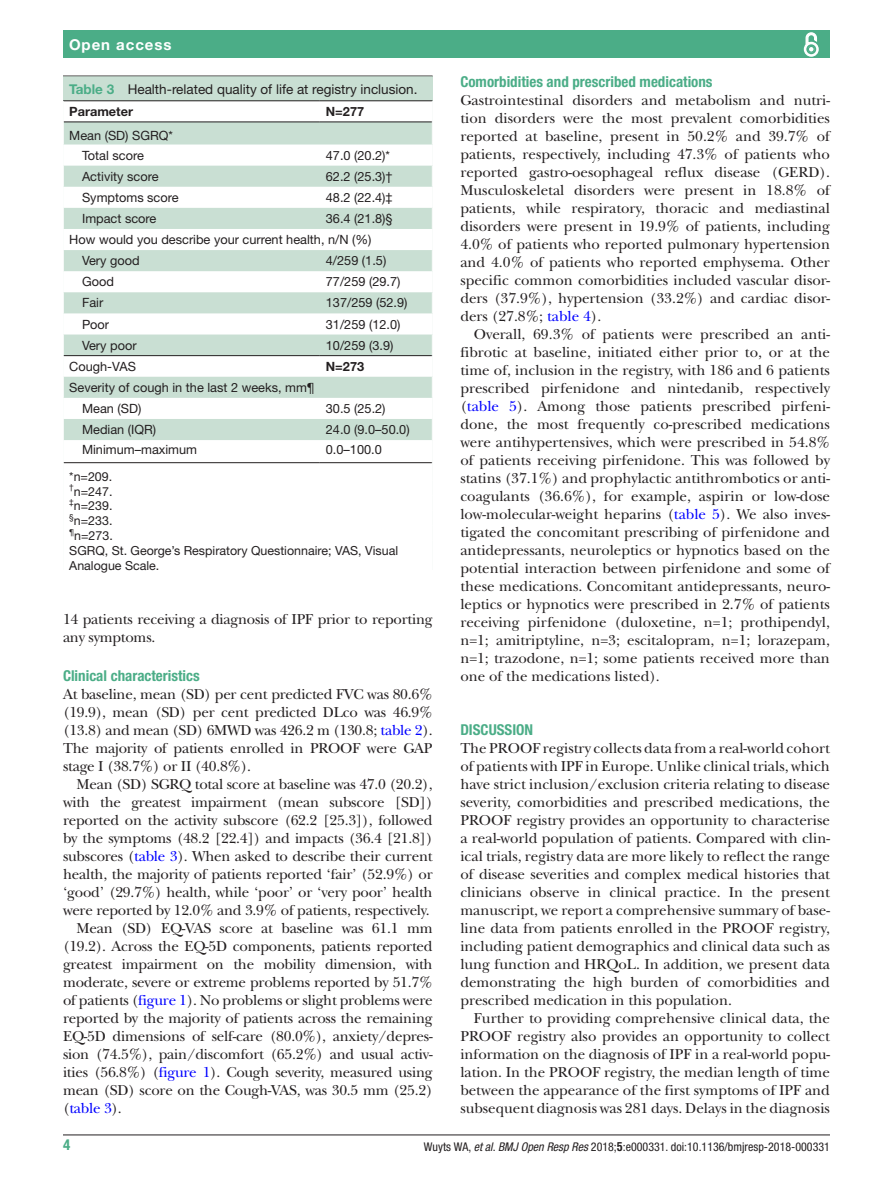
<style>
.page{position:relative;width:893px;height:1191px;background:#fff}
.page>*{position:absolute;margin:0;border:0;box-sizing:border-box;transform-origin:0 0}
.t1{font:15px/18px "New Baskerville";letter-spacing:-.015em;color:#231f20;text-align:justify}
.t2{font:700 condensed 15px "Helvetica Neue LT Std";color:#4bad87}
.t3{font:700 15px "Helvetica Neue LT Std";letter-spacing:.065em;color:#fff}
.t4{font:15px "New Baskerville";letter-spacing:-.015em;color:#00f}
.t5{font:13.5px "Helvetica Neue LT Std";color:#231f20}
.t6{font:12.75px/19.6px "Helvetica Neue LT Std";color:#231f20}
.t7{font:700 12.75px "Helvetica Neue LT Std";color:#231f20}
.t8{font:12.45px/15px "Helvetica Neue LT Std";color:#231f20}
.t9{font:condensed 12px "Helvetica Neue LT Std";color:#231f20}
.t10{font:8.25px "Helvetica Neue LT Std";color:#231f20}
.s1{font-weight:700;color:#4bad87}
.s2{color:#00f}
.s3{color:#231f20}
.s4{font-style:italic}
.s5{font-family:"Helvetica";font-weight:700}
</style>
<div class="page">
<hr style="left:63px;top:1134px;width:767px;height:1px;background:#231f20">
<div style="left:63px;top:31px;width:767px;height:27px;background:#4bad87"></div>
<svg style="left:803px;top:32px;width:16px;height:25px"></svg>
<div style="left:808px;top:46px;width:7px;height:7px;border:1px solid #4bad87;border-radius:50%"></div>
<div style="left:63px;top:76px;width:370px;height:24px;background:#c9dfd3"></div>
<svg style="left:64px;top:101px;width:368px;height:363px"></svg>
<hr style="left:63px;top:100px;width:257px;height:1px;background:#231f20">
<hr style="left:63px;top:121px;width:257px;height:1px;background:#231f20">
<hr style="left:320px;top:100px;width:112px;height:1px;background:#231f20">
<hr style="left:320px;top:121px;width:112px;height:1px;background:#231f20">
<hr style="left:320px;top:462px;width:112px;height:1px;background:#231f20">
<hr style="left:63px;top:462px;width:257px;height:1px;background:#231f20">
<hr style="left:63px;top:355px;width:257px;height:1px;background:#231f20">
<hr style="left:320px;top:355px;width:112px;height:1px;background:#231f20">
<svg style="left:63px;top:101px;width:1px;height:362px"></svg>
<svg style="left:432px;top:101px;width:1px;height:362px"></svg>
<p class="t3" style="left:69px;top:35px;width:104px">Open access</p>
<p class="t5" style="left:69px;top:82px;width:350px"><span class="s1">Table 3</span> Health-related quality of life at registry inclusion.</p>
<p class="t7" style="left:69px;top:103px;width:65px">Parameter</p>
<p class="t7" style="left:326px;top:103px;width:40px">N=277</p>
<p class="t6" style="left:82px;top:125px;width:92px;text-indent:-13px">Mean (SD) SGRQ*<br>Total score</p>
<p class="t6" style="left:326px;top:145px;width:66px">47.0 (20.2)*</p>
<p class="t6" style="left:82px;top:166px;width:78px">Activity score</p>
<p class="t6" style="left:326px;top:166px;width:68px">62.2 (25.3)†</p>
<p class="t6" style="left:82px;top:187px;width:98px">Symptoms score</p>
<p class="t6" style="left:326px;top:187px;width:68px">48.2 (22.4)‡</p>
<p class="t6" style="left:82px;top:208px;width:76px">Impact score</p>
<p class="t6" style="left:326px;top:208px;width:68px">36.4 (21.8)§</p>
<p class="t6" style="left:69px;top:229px;width:304px">How would you describe your current health, n/N (%)</p>
<p class="t6" style="left:82px;top:251px;width:59px">Very good</p>
<p class="t6" style="left:326px;top:251px;width:62px">4/259 (1.5)</p>
<p class="t6" style="left:82px;top:272px;width:33px">Good</p>
<p class="t6" style="left:326px;top:272px;width:76px">77/259 (29.7)</p>
<p class="t6" style="left:82px;top:293px;width:23px">Fair</p>
<p class="t6" style="left:326px;top:293px;width:83px">137/259 (52.9)</p>
<p class="t6" style="left:82px;top:314px;width:29px">Poor</p>
<p class="t6" style="left:326px;top:314px;width:76px">31/259 (12.0)</p>
<p class="t6" style="left:82px;top:335px;width:56px">Very poor</p>
<p class="t6" style="left:326px;top:335px;width:69px">10/259 (3.9)</p>
<p class="t6" style="left:69px;top:356px;width:68px">Cough-VAS</p>
<p class="t7" style="left:326px;top:358px;width:40px">N=273</p>
<p class="t6" style="left:82px;top:376px;width:234px;line-height:21.1px;text-indent:-13px">Severity of cough in the last 2 weeks, mm¶<br>Mean (SD)</p>
<p class="t6" style="left:326px;top:398px;width:61px">30.5 (25.2)</p>
<p class="t6" style="left:82px;top:419px;width:76px">Median (IQR)</p>
<p class="t6" style="left:326px;top:419px;width:85px">24.0 (9.0–50.0)</p>
<p class="t6" style="left:82px;top:439px;width:117px">Minimum–maximum</p>
<p class="t6" style="left:326px;top:439px;width:57px">0.0–100.0</p>
<p class="t8" style="left:69px;top:468px;width:45px">*n=209.</p>
<p class="t10" style="left:69px;top:482px;width:6px">†</p>
<p class="t8" style="left:69px;top:483px;width:330px;text-indent:5px">n=247.<br><sup>‡</sup>n=239.<br><sup>§</sup>n=233.<br><sup>¶</sup>n=273.<br>SGRQ, St. George’s Respiratory Questionnaire; VAS, Visual<br>Analogue Scale.</p>
<p class="t1" style="left:63px;top:610px;width:371px">14 patients receiving a diagnosis of IPF prior to reporting any symptoms.</p>
<p class="t2" style="left:63px;top:666px;width:138px">Clinical characteristics</p>
<p class="t1" style="left:63px;top:685px;width:371px">At baseline, mean (SD) per cent predicted FVC was 80.6% (19.9), mean (SD) per cent predicted DLco was 46.9% (13.8) and mean (SD) 6MWD was 426.2 m (130.8; <span class="s2">table 2</span>).<br>The majority of patients enrolled in PROOF were GAP stage I (38.7%) or II (40.8%).</p>
<p class="t1" style="left:76px;top:775px;width:358px">Mean (SD) SGRQ total score at baseline was 47.0 (20.2),</p>
<p class="t1" style="left:63px;top:793px;width:371px">with the greatest impairment (mean subscore [SD])</p>
<p class="t1" style="left:63px;top:811px;width:371px">reported on the activity subscore (62.2 [25.3]), followed</p>
<p class="t1" style="left:63px;top:829px;width:371px">by the symptoms (48.2 [22.4]) and impacts (36.4 [21.8])</p>
<p class="t1" style="left:63px;top:847px;width:371px">subscores (<span class="s2">table 3</span>). When asked to describe their current</p>
<p class="t1" style="left:63px;top:865px;width:371px">health, the majority of patients reported ‘fair’ (52.9%) or</p>
<p class="t1" style="left:63px;top:883px;width:371px">‘good’ (29.7%) health, while ‘poor’ or ‘very poor’ health</p>
<p class="t1" style="left:63px;top:901px;width:368px">were reported by 12.0% and 3.9% of patients, respectively.</p>
<p class="t1" style="left:76px;top:919px;width:358px">Mean (SD) EQ-VAS score at baseline was 61.1 mm</p>
<p class="t1" style="left:63px;top:937px;width:371px">(19.2). Across the EQ-5D components, patients reported</p>
<p class="t1" style="left:63px;top:955px;width:371px">greatest impairment on the mobility dimension, with</p>
<p class="t1" style="left:63px;top:973px;width:371px">moderate, severe or extreme problems reported by 51.7%</p>
<p class="t1" style="left:63px;top:991px;width:371px">of patients (<span class="s2">figure 1</span>). No problems or slight problems were</p>
<p class="t1" style="left:63px;top:1009px;width:371px">reported by the majority of patients across the remaining</p>
<p class="t1" style="left:63px;top:1027px;width:371px">EQ-5D dimensions of self-care (80.0%), anxiety/depres-</p>
<p class="t1" style="left:63px;top:1045px;width:371px">sion (74.5%), pain/discomfort (65.2%) and usual activ-</p>
<p class="t1" style="left:63px;top:1063px;width:371px">ities (56.8%) (<span class="s2">figure 1</span>). Cough severity, measured using</p>
<p class="t1" style="left:63px;top:1081px;width:371px">mean (SD) score on the Cough-VAS, was 30.5 mm (25.2)</p>
<p class="t4" style="left:63px;top:1099px;width:60px"><span class="s3">(</span>table 3<span class="s3">).</span></p>
<p class="t2" style="left:460px;top:73px;width:254px">Comorbidities and prescribed medications</p>
<p class="t1" style="left:460px;top:91px;width:371px">Gastrointestinal disorders and metabolism and nutri&shy;tion disorders were the most prevalent comorbidities reported at baseline, present in 50.2% and 39.7% of patients, respectively, including 47.3% of patients who reported gastro-oesophageal reflux disease (GERD).<br>Musculoskeletal disorders were present in 18.8% of patients, while respiratory, thoracic and mediastinal disorders were present in 19.9% of patients, including 4.0% of patients who reported pulmonary hypertension and 4.0% of patients who reported emphysema. Other specific common comorbidities included vascular disor&shy;ders (37.9%), hypertension (33.2%) and cardiac disor&shy;ders (27.8%; <span class="s2">table 4</span>).</p>
<p class="t1" style="left:460px;top:325px;width:371px;text-indent:14px">Overall, 69.3% of patients were prescribed an anti&shy;fibrotic at baseline, initiated either prior to, or at the time of, inclusion in the registry, with 186 and 6 patients prescribed pirfenidone and nintedanib, respectively (<span class="s2">table 5</span>). Among those patients prescribed pirfeni&shy;done, the most frequently co-prescribed medications were antihypertensives, which were prescribed in 54.8% of patients receiving pirfenidone. This was followed by statins (37.1%) and prophylactic antithrombotics or anti&shy;coagulants (36.6%), for example, aspirin or low-dose low-molecular-weight heparins (<span class="s2">table 5</span>). We also inves&shy;tigated the concomitant prescribing of pirfenidone and antidepressants, neuroleptics or hypnotics based on the potential interaction between pirfenidone and some of these medications. Concomitant antidepressants, neuro&shy;leptics or hypnotics were prescribed in 2.7% of patients receiving pirfenidone (duloxetine, n=1; prothipendyl, n=1; amitriptyline, n=3; escitalopram, n=1; lorazepam, n=1; trazodone, n=1; some patients received more than one of the medications listed).</p>
<p class="t2" style="left:460px;top:720px;width:74px">Discussion</p>
<p class="t1" style="left:460px;top:739px;width:371px">The PROOF registry collects data from a real-world cohort of patients with IPF in Europe. Unlike clinical trials, which have strict inclusion/exclusion criteria relating to disease severity, comorbidities and prescribed medications, the PROOF registry provides an opportunity to characterise a real-world population of patients. Compared with clin&shy;ical trials, registry data are more likely to reflect the range of disease severities and complex medical histories that clinicians observe in clinical practice. In the present manuscript, we report a comprehensive summary of base&shy;line data from patients enrolled in the PROOF registry, including patient demographics and clinical data such as lung function and HRQoL. In addition, we present data demonstrating the high burden of comorbidities and prescribed medication in this population.</p>
<p class="t1" style="left:460px;top:1009px;width:371px;text-indent:14px">Further to providing comprehensive clinical data, the PROOF registry also provides an opportunity to collect information on the diagnosis of IPF in a real-world popu&shy;lation. In the PROOF registry, the median length of time between the appearance of the first symptoms of IPF and subsequent diagnosis was 281 days. Delays in the diagnosis</p>
<p class="t2" style="left:63px;top:1135px;width:9px">4</p>
<p class="t9" style="left:424px;top:1139px;width:408px">Wuyts WA, <span class="s4">et al</span>. <span class="s4">BMJ Open Resp Res</span> 2018;<span class="s5">5</span>:e000331. doi:10.1136/bmjresp-2018-000331</p>
</div>
